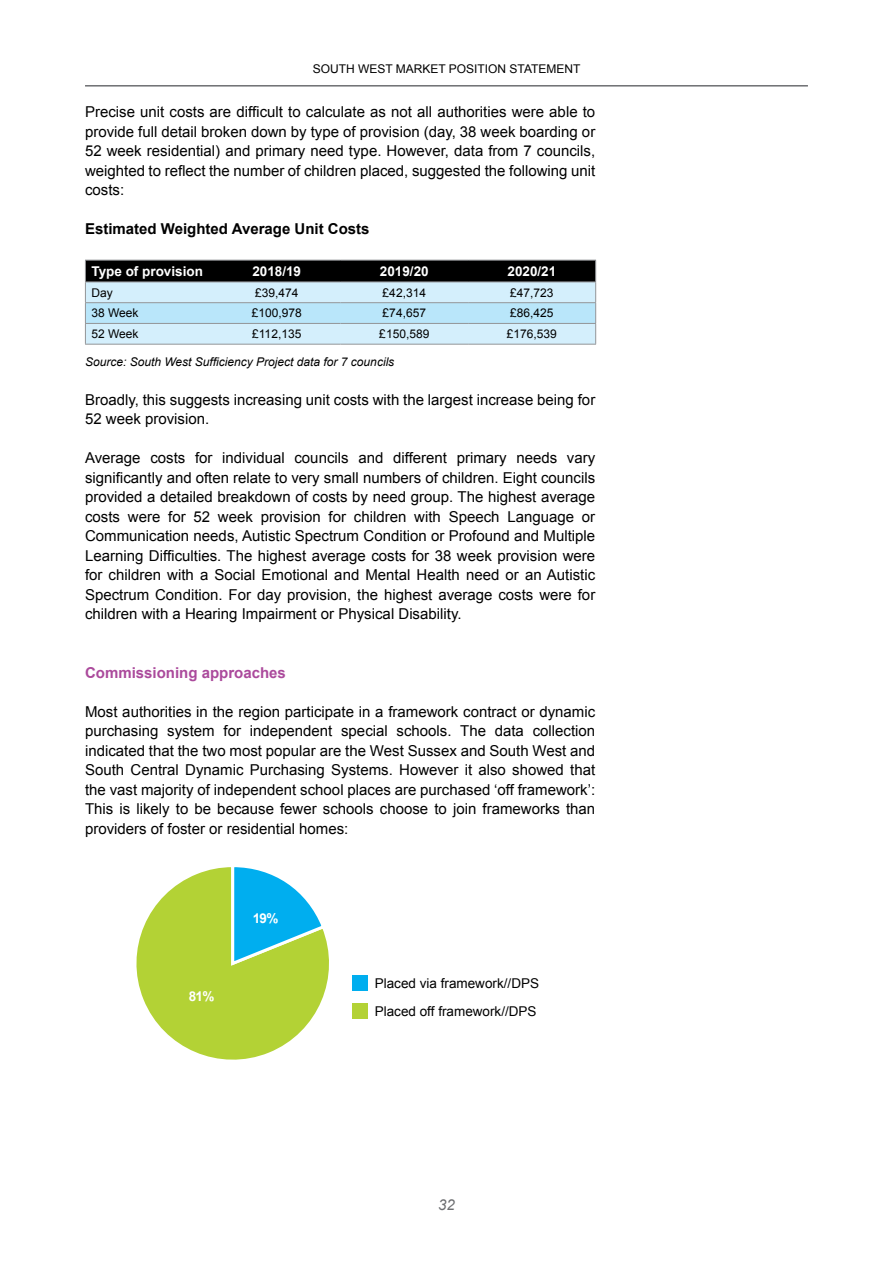
<style>
.page{position:relative;width:893px;height:1263px;background:#fff}
.page>*{position:absolute;margin:0;border:0;box-sizing:border-box;transform-origin:0 0}
.t1{font:15px/19.5px "Arial";color:#000;text-align:justify}
.t2{font:700 15px "Arial";color:#000}
.t3{font:700 15px "Arial";color:#ab4a9c}
.t4{font:italic 15px "Arial";color:#6d6e71}
.t5{font:13.5px/27.9px "Arial";color:#000}
.t6{font:700 13.5px "Arial";color:#fff}
.t7{font:12px "Arial";color:#000}
.t8{font:italic 12px "Arial";color:#000}
</style>
<div class="page">
<hr style="left:85px;top:85px;width:723px;height:2px;background:#6d6e71">
<svg style="left:85px;top:260px;width:511px;height:84px;background:#95adb8"></svg>
<hr style="left:85px;top:344px;width:128px;height:1px;background:#939598">
<hr style="left:213px;top:344px;width:128px;height:1px;background:#939598">
<hr style="left:341px;top:344px;width:127px;height:1px;background:#939598">
<hr style="left:468px;top:344px;width:128px;height:1px;background:#939598">
<hr style="left:85px;top:282px;width:128px;height:1px;background:#939598">
<hr style="left:213px;top:282px;width:128px;height:1px;background:#939598">
<hr style="left:341px;top:282px;width:127px;height:1px;background:#939598">
<hr style="left:468px;top:282px;width:128px;height:1px;background:#939598">
<hr style="left:85px;top:302px;width:128px;height:1px;background:#939598">
<hr style="left:213px;top:302px;width:128px;height:1px;background:#939598">
<hr style="left:341px;top:302px;width:127px;height:1px;background:#939598">
<hr style="left:468px;top:302px;width:128px;height:1px;background:#939598">
<hr style="left:85px;top:323px;width:128px;height:1px;background:#939598">
<hr style="left:213px;top:323px;width:128px;height:1px;background:#939598">
<hr style="left:341px;top:323px;width:127px;height:1px;background:#939598">
<hr style="left:468px;top:323px;width:128px;height:1px;background:#939598">
<svg style="left:136px;top:867px;width:193px;height:193px"></svg>
<div style="left:352px;top:976px;width:16px;height:15px;background:#00aeef"></div>
<div style="left:352px;top:1004px;width:16px;height:15px;background:#b3d235"></div>
<p class="t7" style="left:313px;top:60px;width:269px">SOUTH WEST MARKET POSITION STATEMENT</p>
<p class="t1" style="left:85px;top:102px;width:512px">Precise unit costs are difficult to calculate as not all authorities were able to provide full detail broken down by type of provision (day, 38 week boarding or 52 week residential) and primary need type. However, data from 7 councils, weighted to reflect the number of children placed, suggested the following unit costs:</p>
<p class="t2" style="left:85px;top:219px;width:286px">Estimated Weighted Average Unit Costs</p>
<p class="t6" style="left:91px;top:262px;width:113px">Type of provision</p>
<p class="t6" style="left:252px;top:262px;width:50px">2018/19</p>
<p class="t6" style="left:380px;top:262px;width:50px">2019/20</p>
<p class="t6" style="left:507px;top:262px;width:50px">2020/21</p>
<p class="t7" style="left:91px;top:285px;width:23px">Day</p>
<p class="t7" style="left:255px;top:285px;width:45px">£39,474</p>
<p class="t7" style="left:383px;top:285px;width:45px">£42,314</p>
<p class="t7" style="left:510px;top:285px;width:45px">£47,723</p>
<p class="t7" style="left:91px;top:305px;width:49px">38 Week</p>
<p class="t7" style="left:252px;top:305px;width:52px">£100,978</p>
<p class="t7" style="left:383px;top:305px;width:45px">£74,657</p>
<p class="t7" style="left:510px;top:305px;width:45px">£86,425</p>
<p class="t7" style="left:91px;top:326px;width:49px">52 Week</p>
<p class="t7" style="left:252px;top:326px;width:51px">£112,135</p>
<p class="t7" style="left:379px;top:326px;width:52px">£150,589</p>
<p class="t7" style="left:507px;top:326px;width:52px">£176,539</p>
<p class="t8" style="left:85px;top:354px;width:311px">Source: South West Sufficiency Project data for 7 councils</p>
<p class="t1" style="left:85px;top:390px;width:512px">Broadly, this suggests increasing unit costs with the largest increase being for<br>52 week provision.</p>
<p class="t1" style="left:85px;top:448px;width:512px">Average costs for individual councils and different primary needs vary significantly and often relate to very small numbers of children. Eight councils provided a detailed breakdown of costs by need group. The highest average costs were for 52 week provision for children with Speech Language or Communication needs, Autistic Spectrum Condition or Profound and Multiple Learning Difficulties. The highest average costs for 38 week provision were for children with a Social Emotional and Mental Health need or an Autistic Spectrum Condition. For day provision, the highest average costs were for children with a Hearing Impairment or Physical Disability.</p>
<p class="t3" style="left:85px;top:662px;width:202px">Commissioning approaches</p>
<p class="t1" style="left:85px;top:702px;width:512px">Most authorities in the region participate in a framework contract or dynamic purchasing system for independent special schools. The data collection indicated that the two most popular are the West Sussex and South West and South Central Dynamic Purchasing Systems. However it also showed that the vast majority of independent school places are purchased ‘off framework’:<br>This is likely to be because fewer schools choose to join frameworks than providers of foster or residential homes:</p>
<p class="t6" style="left:189px;top:987px;width:27px">81%</p>
<p class="t6" style="left:253px;top:909px;width:27px">19%</p>
<p class="t5" style="left:375px;top:969px;width:166px">Placed via framework//DPS<br>Placed off framework//DPS</p>
<p class="t4" style="left:438px;top:1195px;width:18px">32</p>
</div>
